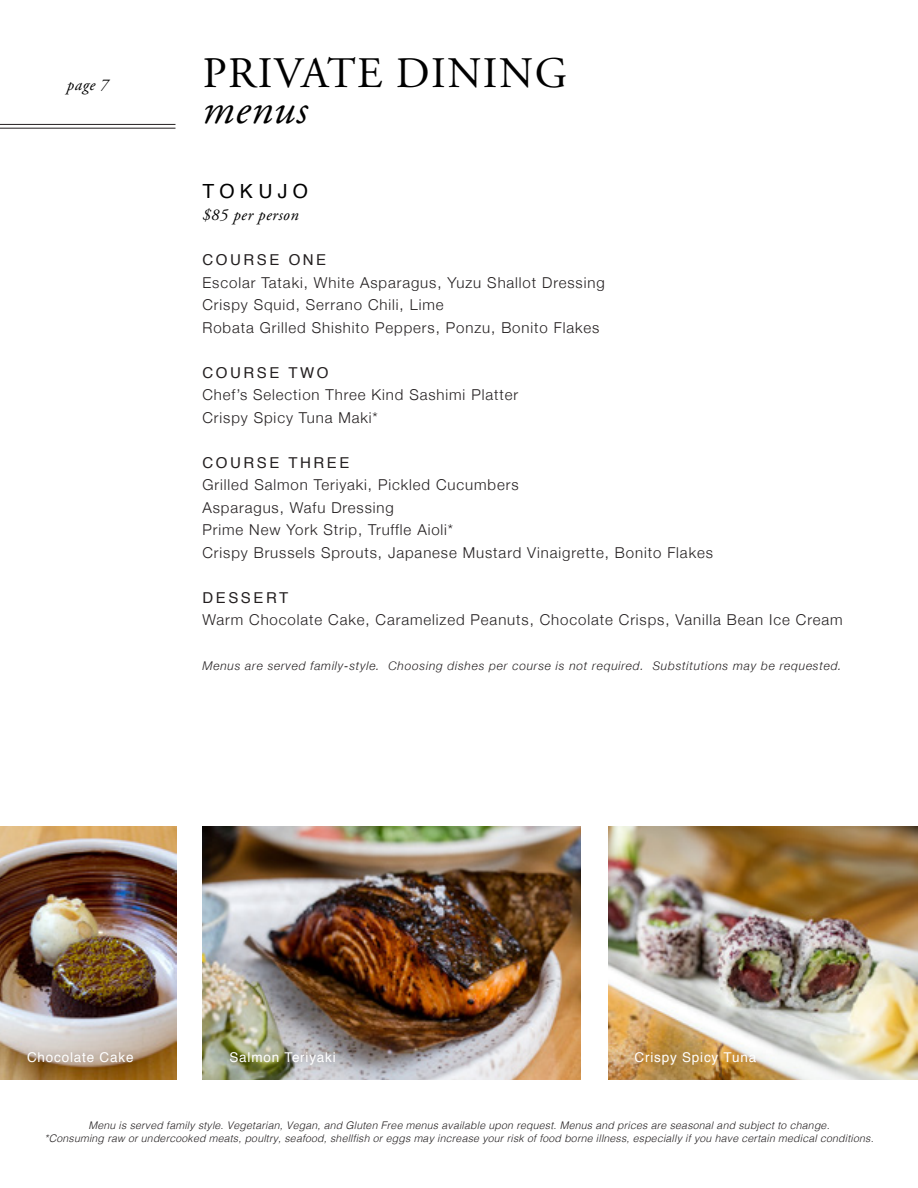
<style>
.page{position:relative;width:918px;height:1188px;background:#fff}
.page>*{position:absolute;margin:0;border:0;box-sizing:border-box;transform-origin:0 0}
.t1{font:43.5px "Adobe Garamond Pro";letter-spacing:.035em;color:#000}
.t2{font:italic 43.5px "Adobe Garamond Pro";letter-spacing:.02em;color:#000}
.t3{font:19.5px "Helvetica";letter-spacing:.275em;color:#000}
.t4{font:italic 16.5px "Adobe Garamond Pro";letter-spacing:.03em;color:#000}
.t5{font:15px/22.5px "Helvetica Neue LT Std Lt";letter-spacing:.06em;color:#231f20}
.t6{font:15px "Helvetica";letter-spacing:.17em;color:#231f20}
.t7{font:13.5px "Helvetica";letter-spacing:.06em;color:#fff}
.t8{font:italic 12px "Helvetica Neue";letter-spacing:.06em;color:#231f20}
.t9{font:italic 300 10.5px/13.5px "Helvetica";letter-spacing:.02em;color:#231f20;text-align:center}
</style>
<div class="page">
<img style="left:202px;top:827px;width:378px;height:253px">
<img style="left:0;top:827px;width:176px;height:253px">
<img style="left:608px;top:827px;width:310px;height:253px">
<div style="left:223px;top:1045px;width:120px;height:27px;background:#231f20;opacity:.25"></div>
<div style="left:20px;top:1045px;width:120px;height:25px;background:#231f20;opacity:.25"></div>
<hr style="left:0;top:128px;width:176px;height:1px;background:#231f20">
<hr style="left:0;top:124px;width:176px;height:1px;background:#231f20">
<p class="t4" style="left:67px;top:75px;width:43px">page 7</p>
<h1 class="t1" style="left:203px;top:48px;width:366px">PRIVATE DINING</h1>
<h1 class="t2" style="left:202px;top:84px;width:107px">menus</h1>
<h2 class="t3" style="left:202px;top:176px;width:107px">TOKUJO</h2>
<p class="t4" style="left:202px;top:205px;width:98px">$85 per person</p>
<p class="t6" style="left:202px;top:248px;width:125px">COURSE ONE</p>
<p class="t5" style="left:202px;top:271px;width:404px">Escolar Tataki, White Asparagus, Yuzu Shallot Dressing<br>Crispy Squid, Serrano Chili, Lime<br>Robata Grilled Shishito Peppers, Ponzu, Bonito Flakes</p>
<p class="t6" style="left:202px;top:361px;width:128px">COURSE TWO</p>
<p class="t5" style="left:202px;top:383px;width:317px">Chef’s Selection Three Kind Sashimi Platter<br>Crispy Spicy Tuna Maki*</p>
<p class="t6" style="left:202px;top:451px;width:148px">COURSE THREE</p>
<p class="t5" style="left:202px;top:473px;width:512px">Grilled Salmon Teriyaki, Pickled Cucumbers<br>Asparagus, Wafu Dressing<br>Prime New York Strip, Truffle Aioli*<br>Crispy Brussels Sprouts, Japanese Mustard Vinaigrette, Bonito Flakes</p>
<p class="t6" style="left:202px;top:586px;width:87px">DESSERT</p>
<p class="t5" style="left:202px;top:608px;width:642px">Warm Chocolate Cake, Caramelized Peanuts, Chocolate Crisps, Vanilla Bean Ice Cream</p>
<p class="t8" style="left:202px;top:659px;width:641px">Menus are served family-style. Choosing dishes per course is not required. Substitutions may be requested.</p>
<p class="t7" style="left:27px;top:1047px;width:108px">Chocolate Cake</p>
<p class="t7" style="left:230px;top:1047px;width:108px">Salmon Teriyaki</p>
<p class="t7" style="left:634px;top:1047px;width:123px">Crispy Spicy Tuna</p>
<p class="t9" style="left:44px;top:1117px;width:831px">Menu is served family style. Vegetarian, Vegan, and Gluten Free menus available upon request. Menus and prices are seasonal and subject to change.<br>*Consuming raw or undercooked meats, poultry, seafood, shellfish or eggs may increase your risk of food borne illness, especially if you have certain medical conditions.</p>
</div>
